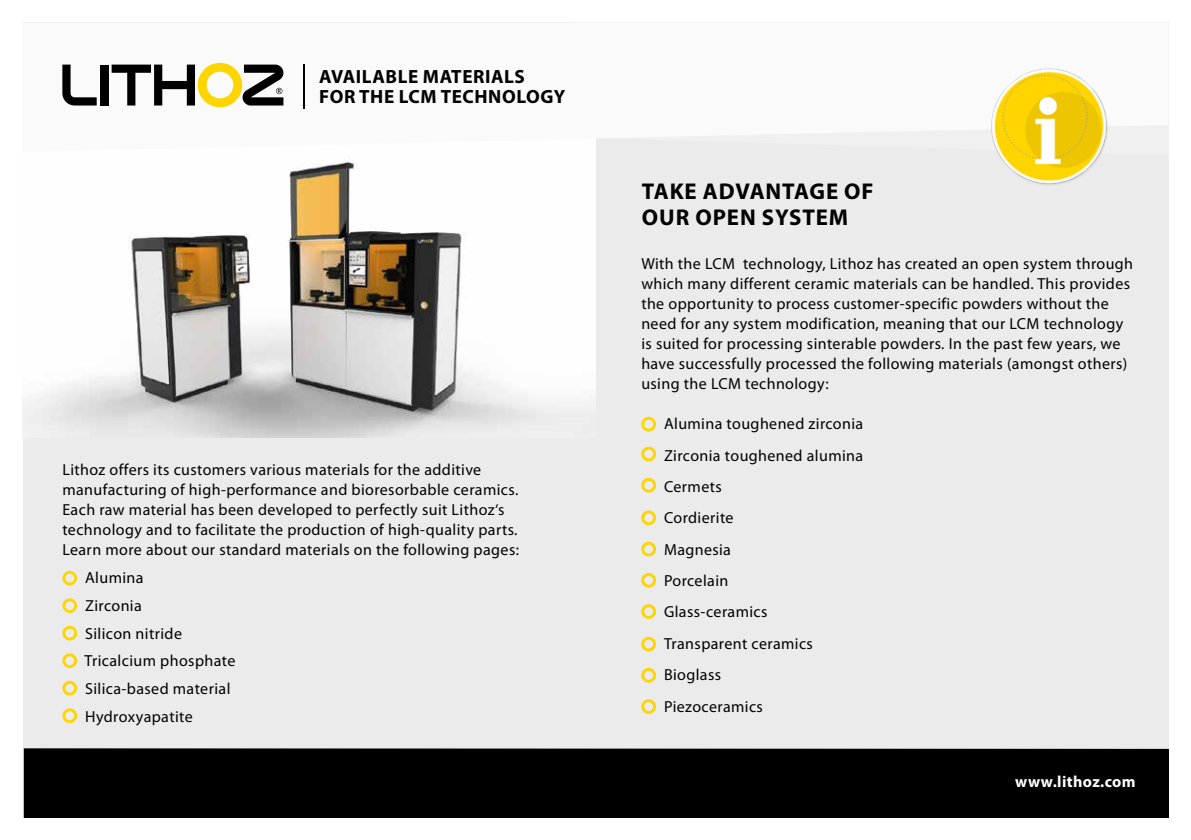
<style>
.page{position:relative;width:1191px;height:840px;background:#fff}
.page>*{position:absolute;margin:0;border:0;box-sizing:border-box;transform-origin:0 0}
.t1{font:700 22.8px/25.6px "Myriad Pro";letter-spacing:.04em;color:#000}
.t2{font:700 19.2px/20px "Myriad Pro";letter-spacing:.03em;color:#000}
.t3{font:16px/20px "Myriad Pro";letter-spacing:.025em;color:#000}
.t4{font:700 16px "Myriad Pro";letter-spacing:.025em;color:#fff}
</style>
<div class="page">
<div style="left:23px;top:23px;width:1145px;height:793px;background:#ebebeb"></div>
<img style="left:23px;top:152px;width:572px;height:285px">
<div style="left:24px;top:747px;width:1144px;height:69px;background:#000"></div>
<div style="left:23px;top:23px;width:1145px;height:129px;background:#fafafa"></div>
<svg style="left:62px;top:65px;width:35px;height:40px"></svg>
<div style="left:100px;top:65px;width:8px;height:40px;background:#000"></div>
<svg style="left:112px;top:63px;width:171px;height:44px"></svg>
<hr style="left:303px;top:64px;width:2px;height:45px;background:#000">
<svg style="left:641px;top:416px;width:15px;height:15px"></svg>
<svg style="left:641px;top:446px;width:15px;height:15px"></svg>
<svg style="left:641px;top:477px;width:15px;height:15px"></svg>
<svg style="left:641px;top:510px;width:15px;height:15px"></svg>
<svg style="left:641px;top:541px;width:15px;height:15px"></svg>
<svg style="left:641px;top:573px;width:15px;height:14px"></svg>
<svg style="left:641px;top:604px;width:15px;height:14px"></svg>
<svg style="left:641px;top:636px;width:15px;height:15px"></svg>
<svg style="left:641px;top:667px;width:15px;height:15px"></svg>
<svg style="left:641px;top:699px;width:15px;height:14px"></svg>
<svg style="left:62px;top:598px;width:15px;height:14px"></svg>
<svg style="left:62px;top:570px;width:15px;height:15px"></svg>
<svg style="left:62px;top:625px;width:15px;height:15px"></svg>
<svg style="left:62px;top:653px;width:15px;height:14px"></svg>
<svg style="left:62px;top:680px;width:15px;height:15px"></svg>
<svg style="left:62px;top:708px;width:15px;height:14px"></svg>
<img style="left:986px;top:63px;width:125px;height:122px">
<p class="t2" style="left:319px;top:66px;width:248px">AVAILABLE MATERIALS<br>FOR THE LCM TECHNOLOGY</p>
<p class="t3" style="left:62px;top:459px;width:458px">Lithoz offers its customers various materials for the additive manufacturing of high-performance and bioresorbable ceramics.<br>Each raw material has been developed to perfectly suit Lithoz‘s technology and to facilitate the production of high-quality parts.<br>Learn more about our standard materials on the following pages:</p>
<p class="t3" style="left:84px;top:563px;width:152px;line-height:27.6px">Alumina<br>Zirconia<br>Silicon nitride<br>Tricalcium phosphate<br>Silica-based material<br>Hydroxyapatite</p>
<h1 class="t1" style="left:642px;top:179px;width:233px">TAKE ADVANTAGE OF<br>OUR OPEN SYSTEM</h1>
<p class="t3" style="left:641px;top:253px;width:493px">With the LCM technology, Lithoz has created an open system through which many different ceramic materials can be handled. This provides the opportunity to process customer-specific powders without the need for any system modification, meaning that our LCM technology is suited for processing sinterable powders. In the past few years, we have successfully processed the following materials (amongst others) using the LCM technology:</p>
<p class="t3" style="left:664px;top:407px;width:201px;line-height:31.4px">Alumina toughened zirconia<br>Zirconia toughened alumina<br>Cermets<br>Cordierite<br>Magnesia<br>Porcelain<br>Glass-ceramics<br>Transparent ceramics<br>Bioglass<br>Piezoceramics</p>
<p class="t4" style="left:1015px;top:772px;width:122px">www.lithoz.com</p>
</div>
